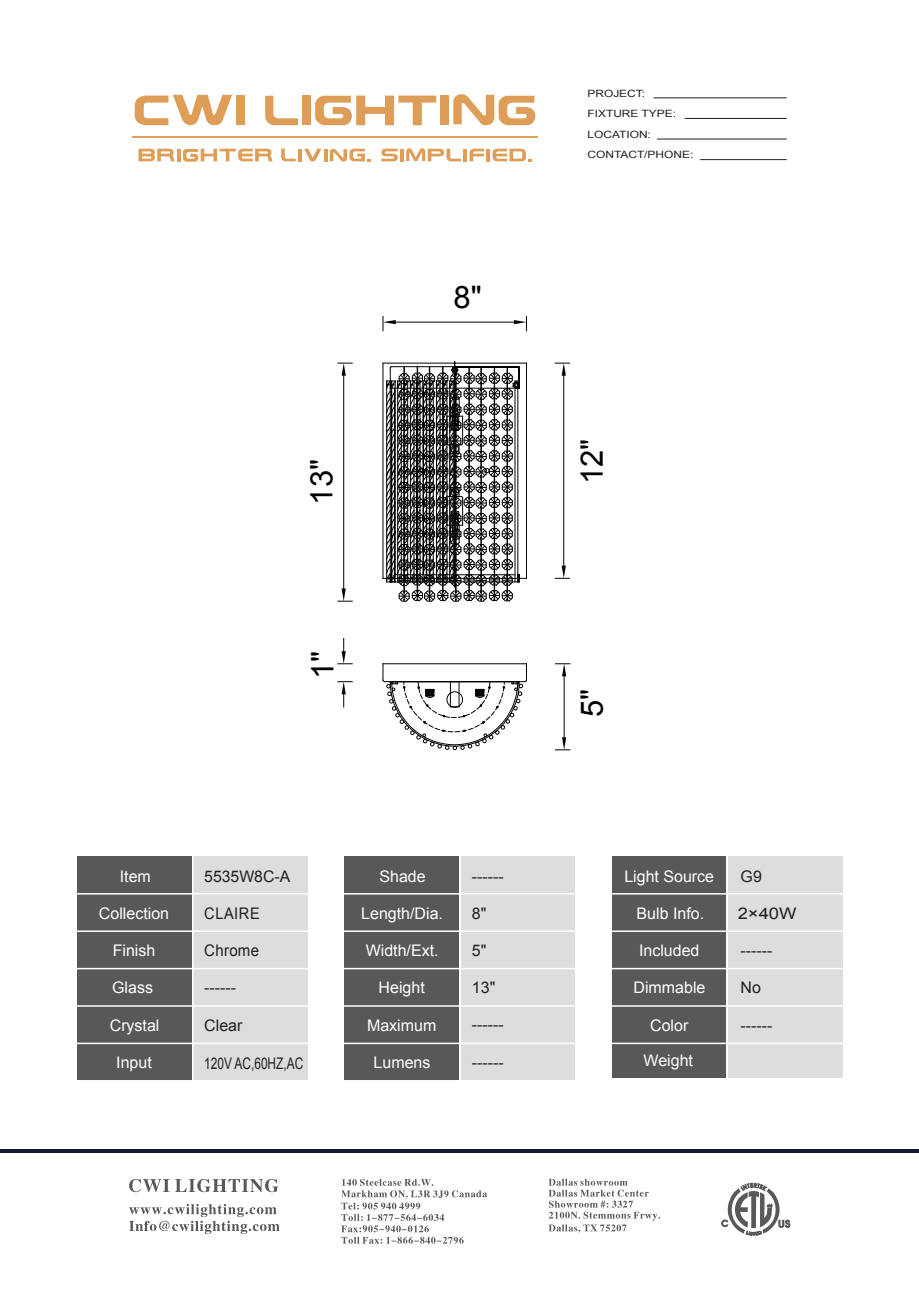
<style>
.page{position:relative;width:919px;height:1289px;background:#fff}
.page>*{position:absolute;margin:0;border:0;box-sizing:border-box;transform-origin:0 0}
.t1{font:30.9px "Arial";color:#030303}
.t2{font:16.05px "Arial";color:#fff}
.t3{font:16.05px "Arial";color:#231f20}
.t4{font:16.05px "Arial";color:#231f20;scale:.74 1}
.t5{font:16.05px "Arial";color:#231f20;scale:.94 1}
.t6{font:16.05px "Arial";color:#231f20;scale:.91 1}
.t7{font:16.05px "Arial";color:#231f20;scale:1.15 1}
.t8{font:10.05px/20.5px "Arial";color:#231f20;scale:1.19 1}
</style>
<div class="page">
<hr style="left:132px;top:136px;width:406px;height:2px;background:#df9e57">
<svg style="left:135px;top:95px;width:97px;height:30px"></svg>
<div style="left:236px;top:96px;width:9px;height:29px;background:#df9e57"></div>
<svg style="left:265px;top:96px;width:33px;height:29px"></svg>
<svg style="left:315px;top:96px;width:121px;height:29px"></svg>
<svg style="left:453px;top:94px;width:82px;height:31px"></svg>
<div style="left:302px;top:96px;width:9px;height:29px;background:#df9e57"></div>
<div style="left:440px;top:96px;width:9px;height:29px;background:#df9e57"></div>
<svg style="left:281px;top:149px;width:15px;height:12px"></svg>
<hr style="left:298px;top:149px;width:4px;height:12px;background:#df9e57">
<svg style="left:381px;top:149px;width:17px;height:12px"></svg>
<hr style="left:400px;top:149px;width:4px;height:12px;background:#df9e57">
<svg style="left:469px;top:149px;width:15px;height:12px"></svg>
<hr style="left:486px;top:149px;width:4px;height:12px;background:#df9e57">
<hr style="left:463px;top:149px;width:4px;height:12px;background:#df9e57">
<svg style="left:492px;top:149px;width:40px;height:12px"></svg>
<svg style="left:304px;top:149px;width:67px;height:12px"></svg>
<svg style="left:406px;top:148px;width:55px;height:13px"></svg>
<svg style="left:138px;top:149px;width:134px;height:13px"></svg>
<hr style="left:653px;top:97px;width:133px;height:1px;background:#231f20">
<hr style="left:684px;top:118px;width:102px;height:1px;background:#231f20">
<hr style="left:657px;top:139px;width:129px;height:1px;background:#231f20">
<hr style="left:700px;top:159px;width:86px;height:1px;background:#231f20">
<hr style="left:0;top:1149px;width:918px;height:4px;background:#171836">
<div style="left:611px;top:856px;width:115px;height:221px;background:#57585a"></div>
<div style="left:77px;top:856px;width:114px;height:224px;background:#57585a"></div>
<div style="left:344px;top:856px;width:115px;height:224px;background:#57585a"></div>
<div style="left:728px;top:856px;width:114px;height:221px;background:#dcdddf"></div>
<div style="left:193px;top:856px;width:115px;height:224px;background:#dcdddf"></div>
<div style="left:460px;top:856px;width:115px;height:224px;background:#dcdddf"></div>
<hr style="left:76px;top:893px;width:767px;height:1px;background:#fff">
<hr style="left:76px;top:930px;width:767px;height:1px;background:#fff">
<hr style="left:76px;top:967px;width:767px;height:2px;background:#fff">
<hr style="left:76px;top:1005px;width:767px;height:1px;background:#fff">
<hr style="left:76px;top:1042px;width:767px;height:2px;background:#fff">
<hr style="left:76px;top:1079px;width:767px;height:2px;background:#fff">
<hr style="left:459px;top:840px;width:2px;height:240px;background:#fff">
<svg style="left:721px;top:1182px;width:69px;height:53px"></svg>
<svg style="left:341px;top:1178px;width:146px;height:65px"></svg>
<svg style="left:548px;top:1178px;width:112px;height:54px"></svg>
<svg style="left:129px;top:1178px;width:149px;height:14px"></svg>
<svg style="left:129px;top:1204px;width:150px;height:29px"></svg>
<hr style="left:383px;top:363px;width:143px;height:1px;background:#030303">
<hr style="left:526px;top:363px;width:1px;height:215px;background:#030303">
<hr style="left:383px;top:578px;width:143px;height:1px;background:#030303">
<hr style="left:382px;top:363px;width:1px;height:215px;background:#030303">
<hr style="left:564px;top:676px;width:1px;height:61px;background:#030303">
<svg style="left:555px;top:663px;width:15px;height:13px"></svg>
<svg style="left:555px;top:737px;width:15px;height:13px"></svg>
<hr style="left:563px;top:376px;width:1px;height:189px;background:#030303">
<svg style="left:555px;top:565px;width:14px;height:14px"></svg>
<svg style="left:555px;top:363px;width:14px;height:13px"></svg>
<hr style="left:395px;top:322px;width:119px;height:1px;background:#030303">
<svg style="left:382px;top:316px;width:13px;height:15px"></svg>
<svg style="left:514px;top:316px;width:13px;height:15px"></svg>
<hr style="left:343px;top:376px;width:1px;height:212px;background:#030303">
<svg style="left:338px;top:363px;width:14px;height:13px"></svg>
<svg style="left:338px;top:588px;width:14px;height:14px"></svg>
<svg style="left:338px;top:638px;width:14px;height:26px"></svg>
<svg style="left:338px;top:681px;width:14px;height:26px"></svg>
<svg style="left:382px;top:663px;width:145px;height:87px"></svg>
<svg style="left:386px;top:361px;width:134px;height:240px"></svg>
<h1 class="t1" style="left:301px;top:504px;width:47px;rotate:-90deg">13"</h1>
<h1 class="t1" style="left:302px;top:679px;width:30px;rotate:-90deg">1"</h1>
<h1 class="t1" style="left:453px;top:277px;width:30px">8"</h1>
<p class="t2" style="left:120px;top:865px;width:33px">Item</p>
<p class="t2" style="left:99px;top:903px;width:72px">Collection</p>
<p class="t2" style="left:113px;top:940px;width:44px">Finish</p>
<p class="t2" style="left:112px;top:977px;width:42px">Glass</p>
<p class="t2" style="left:110px;top:1014px;width:51px">Crystal</p>
<p class="t2" style="left:116px;top:1051px;width:37px">Input</p>
<p class="t3" style="left:204px;top:865px;width:87px">5535W8C-A</p>
<p class="t6" style="left:204px;top:903px;width:62px">CLAIRE</p>
<p class="t5" style="left:204px;top:940px;width:60px">Chrome</p>
<p class="t3" style="left:204px;top:977px;width:33px">------</p>
<p class="t3" style="left:204px;top:1014px;width:40px">Clear</p>
<p class="t4" style="left:204px;top:1052px;width:135px">120V AC,60HZ,AC</p>
<p class="t2" style="left:379px;top:865px;width:48px">Shade</p>
<p class="t2" style="left:361px;top:903px;width:83px">Length/Dia.</p>
<p class="t2" style="left:366px;top:940px;width:74px">Width/Ext.</p>
<p class="t2" style="left:378px;top:977px;width:48px">Height</p>
<p class="t2" style="left:367px;top:1014px;width:71px">Maximum</p>
<p class="t2" style="left:373px;top:1051px;width:58px">Lumens</p>
<p class="t3" style="left:472px;top:865px;width:33px">------</p>
<p class="t3" style="left:472px;top:903px;width:16px">8"</p>
<p class="t3" style="left:472px;top:940px;width:16px">5"</p>
<p class="t3" style="left:472px;top:977px;width:25px">13"</p>
<p class="t3" style="left:472px;top:1014px;width:33px">------</p>
<p class="t3" style="left:472px;top:1051px;width:33px">------</p>
<p class="t8" style="left:587px;top:83px;width:90px">PROJECT:<br>FIXTURE TYPE:<br>LOCATION:<br>CONTACT/PHONE:</p>
<h1 class="t1" style="left:571px;top:484px;width:47px;rotate:-90deg">12"</h1>
<h1 class="t1" style="left:571px;top:717px;width:30px;rotate:-90deg">5"</h1>
<p class="t2" style="left:624px;top:865px;width:91px">Light Source</p>
<p class="t2" style="left:636px;top:903px;width:69px">Bulb Info.</p>
<p class="t2" style="left:639px;top:940px;width:62px">Included</p>
<p class="t2" style="left:633px;top:977px;width:73px">Dimmable</p>
<p class="t2" style="left:650px;top:1014px;width:40px">Color</p>
<p class="t2" style="left:643px;top:1049px;width:51px">Weight</p>
<p class="t3" style="left:740px;top:865px;width:23px">G9</p>
<p class="t7" style="left:737px;top:903px;width:53px">2×40W</p>
<p class="t3" style="left:740px;top:940px;width:33px">------</p>
<p class="t3" style="left:740px;top:977px;width:22px">No</p>
<p class="t3" style="left:740px;top:1014px;width:33px">------</p>
</div>
